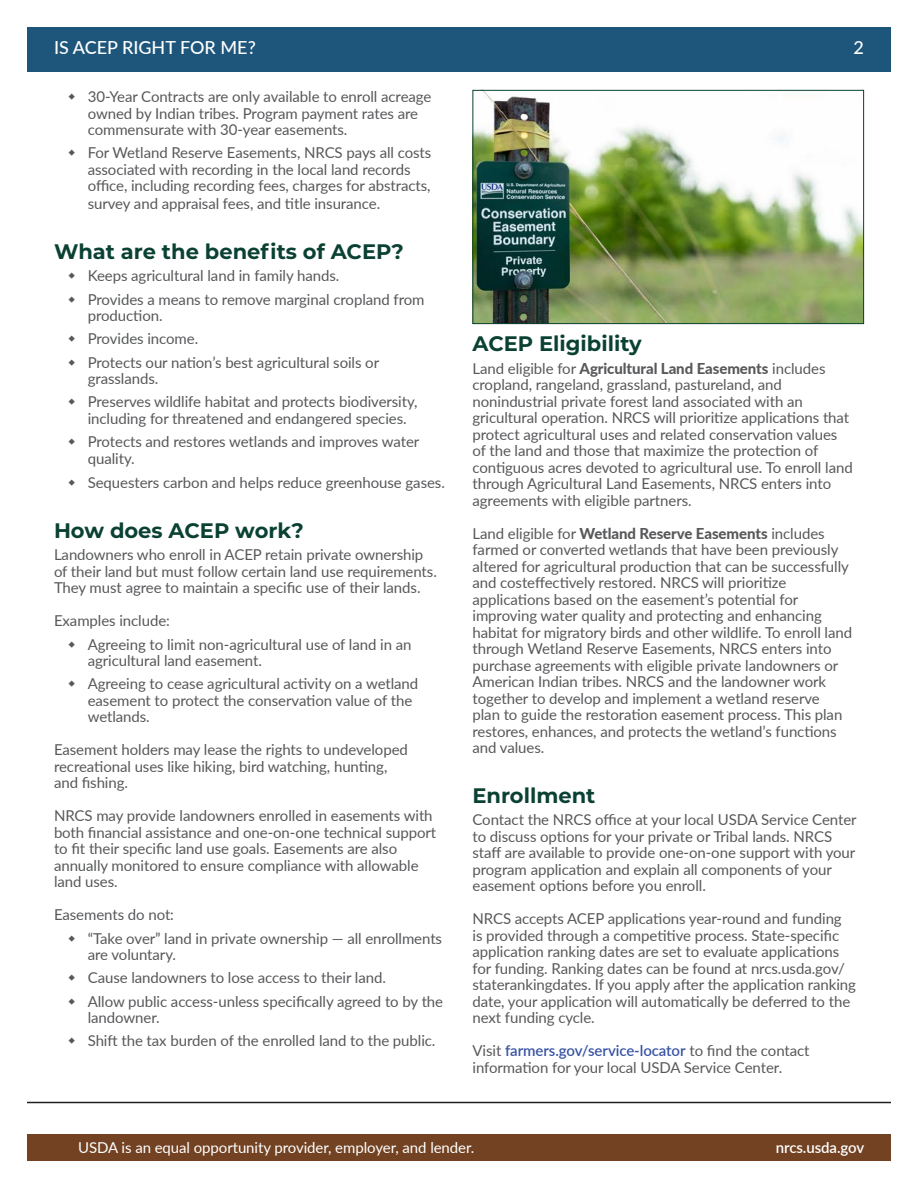
<style>
.page{position:relative;width:918px;height:1188px;background:#fff}
.page>*{position:absolute;margin:0;border:0;box-sizing:border-box;transform-origin:0 0}
.Body_Subhead{font:700 21px "Montserrat";color:#0a4133}
.t1{font:500 18px "Lato";color:#fff}
.Body_Text{font:15px/16.5px "Lato";letter-spacing:-.005em;color:#57585a}
.Bullets_level_1{font:15px/16.5px "Lato";letter-spacing:-.005em;color:#57585a}
.Body_Text_White{font:15px "Lato";letter-spacing:-.005em;color:#fff}
.Body_Text_White-2{font:600 15px "Lato";letter-spacing:-.005em;color:#fff}
.s1{font-weight:800}
.s2{font-weight:600;color:#3954a4}
</style>
<div class="page">
<div style="left:27px;top:27px;width:864px;height:44px;background:#1d557b"></div>
<div style="left:27px;top:1134px;width:863px;height:27px;background:#724222"></div>
<hr style="left:27px;top:1102px;width:864px;height:1px;background:#231f20">
<img style="left:474px;top:92px;width:388px;height:230px">
<div style="left:472px;top:90px;width:392px;height:234px;border:1px solid #0a4133"></div>
<p class="t1" style="left:54px;top:34px;width:203px">IS ACEP RIGHT FOR ME?</p>
<p class="t1" style="left:854px;top:34px;width:12px">2</p>
<p class="Bullets_level_1" style="left:88px;top:88px;width:345px">30-Year Contracts are only available to enroll acreage owned by Indian tribes. Program payment rates are commensurate with 30-year easements.</p>
<p class="Bullets_level_1" style="left:88px;top:144px;width:345px">For Wetland Reserve Easements, NRCS pays all costs associated with recording in the local land records office, including recording fees, charges for abstracts,</p>
<p class="Bullets_level_1" style="left:88px;top:195px;width:294px">survey and appraisal fees, and title insurance.</p>
<h2 class="Body_Subhead" style="left:54px;top:236px;width:351px">What are the benefits of ACEP?</h2>
<p class="Bullets_level_1" style="left:88px;top:267px;width:253px">Keeps agricultural land in family hands.</p>
<p class="Bullets_level_1" style="left:88px;top:290px;width:338px">Provides a means to remove marginal cropland from production.</p>
<p class="Bullets_level_1" style="left:88px;top:330px;width:112px">Provides income.</p>
<p class="Bullets_level_1" style="left:88px;top:353px;width:293px">Protects our nation’s best agricultural soils or grasslands.</p>
<p class="Bullets_level_1" style="left:88px;top:393px;width:331px">Preserves wildlife habitat and protects biodiversity, including for threatened and endangered species.</p>
<p class="Bullets_level_1" style="left:88px;top:433px;width:333px">Protects and restores wetlands and improves water quality.</p>
<p class="Bullets_level_1" style="left:88px;top:474px;width:359px">Sequesters carbon and helps reduce greenhouse gases.</p>
<h2 class="Body_Subhead" style="left:54px;top:515px;width:251px">How does ACEP work?</h2>
<p class="Body_Text" style="left:54px;top:546px;width:384px">Landowners who enroll in ACEP retain private ownership of their land but must follow certain land use requirements.<br>They must agree to maintain a specific use of their lands.</p>
<p class="Body_Text" style="left:54px;top:612px;width:117px">Examples include:</p>
<p class="Bullets_level_1" style="left:88px;top:635px;width:325px">Agreeing to limit non-agricultural use of land in an agricultural land easement.</p>
<p class="Bullets_level_1" style="left:88px;top:675px;width:332px">Agreeing to cease agricultural activity on a wetland easement to protect the conservation value of the wetlands.</p>
<p class="Body_Text" style="left:54px;top:741px;width:355px">Easement holders may lease the rights to undeveloped recreational uses like hiking, bird watching, hunting, and fishing.</p>
<p class="Body_Text" style="left:54px;top:807px;width:384px">NRCS may provide landowners enrolled in easements with both financial assistance and one-on-one technical support to fit their specific land use goals. Easements are also annually monitored to ensure compliance with allowable land uses.</p>
<p class="Body_Text" style="left:54px;top:906px;width:122px">Easements do not:</p>
<p class="Bullets_level_1" style="left:88px;top:929px;width:356px">“Take over” land in private ownership — all enrollments are voluntary.</p>
<p class="Bullets_level_1" style="left:88px;top:969px;width:300px">Cause landowners to lose access to their land.</p>
<p class="Bullets_level_1" style="left:88px;top:992px;width:357px">Allow public access-unless specifically agreed to by the landowner.</p>
<p class="Bullets_level_1" style="left:88px;top:1032px;width:349px">Shift the tax burden of the enrolled land to the public.</p>
<h2 class="Body_Subhead" style="left:472px;top:328px;width:171px">ACEP Eligibility</h2>
<p class="Body_Text" style="left:472px;top:359px;width:382px">Land eligible for <span class="s1">Agricultural Land Easements</span> includes cropland, rangeland, grassland, pastureland, and nonindustrial private forest land associated with an gricultural operation. NRCS will prioritize applications that protect agricultural uses and related conservation values of the land and those that maximize the protection of contiguous acres devoted to agricultural use. To enroll land through Agricultural Land Easements, NRCS enters into agreements with eligible partners.</p>
<p class="Body_Text" style="left:472px;top:524px;width:381px">Land eligible for <span class="s1">Wetland Reserve Easements</span> includes farmed or converted wetlands that have been previously altered for agricultural production that can be successfully and costeffectively restored. NRCS will prioritize applications based on the easement’s potential for improving water quality and protecting and enhancing habitat for migratory birds and other wildlife. To enroll land through Wetland Reserve Easements, NRCS enters into purchase agreements with eligible private landowners or American Indian tribes. NRCS and the landowner work together to develop and implement a wetland reserve<br>plan to guide the restoration easement process. This plan restores, enhances, and protects the wetland’s functions and values.</p>
<h2 class="Body_Subhead" style="left:472px;top:780px;width:124px">Enrollment</h2>
<p class="Body_Text" style="left:472px;top:811px;width:386px">Contact the NRCS office at your local USDA Service Center to discuss options for your private or Tribal lands. NRCS staff are available to provide one-on-one support with your program application and explain all components of your easement options before you enroll.</p>
<p class="Body_Text" style="left:472px;top:910px;width:385px">NRCS accepts ACEP applications year-round and funding<br>is provided through a competitive process. State-specific application ranking dates are set to evaluate applications for funding. Ranking dates can be found at nrcs.usda.gov/ staterankingdates. If you apply after the application ranking date, your application will automatically be deferred to the next funding cycle.</p>
<p class="Body_Text" style="left:472px;top:1042px;width:339px">Visit <span class="s2">farmers.gov/service-locator</span> to find the contact information for your local USDA Service Center.</p>
<p class="Body_Text_White" style="left:78px;top:1137px;width:398px">USDA is an equal opportunity provider, employer, and lender.</p>
<p class="Body_Text_White-2" style="left:776px;top:1137px;width:90px">nrcs.usda.gov</p>
</div>
